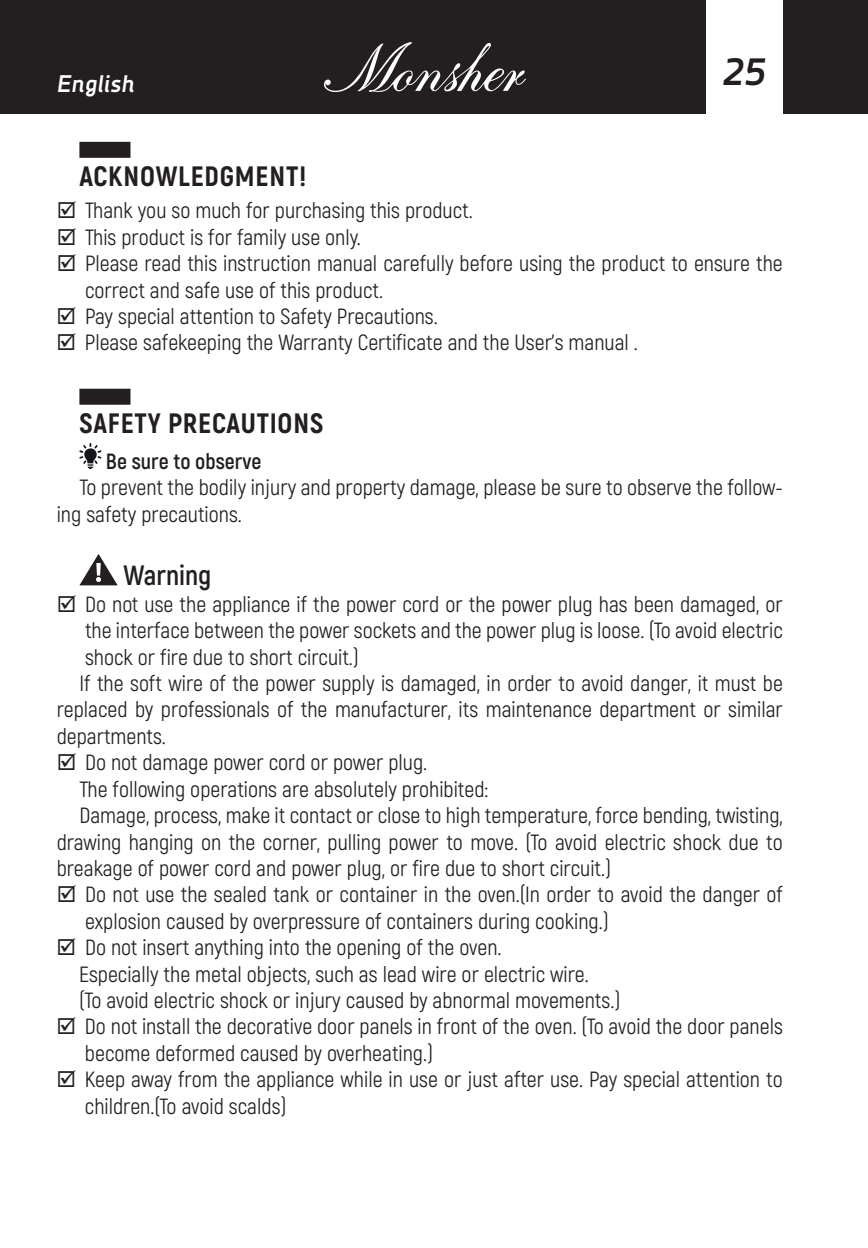
<style>
.page{position:relative;width:868px;height:1248px;background:#fff}
.page>*{position:absolute;margin:0;border:0;box-sizing:border-box;transform-origin:0 0}
.t1{font:italic 700 38px "Decima Nova Pro";color:#231f20}
.t2{font:800 28px "Akrobat";letter-spacing:.03em;color:#231f20}
.t3{font:700 28px "Akrobat";color:#231f20}
.t4{font:italic 700 24px "Decima Nova Pro";color:#fff}
.t5{font:22px/26.4px "Akrobat";color:#231f20}
.t6{font:700 22px "Akrobat";color:#231f20}
</style>
<div class="page">
<div style="left:0;top:0;width:867px;height:113px;background:#231f20"></div>
<div style="left:706px;top:0;width:76px;height:119px;background:#fff"></div>
<svg style="left:323px;top:42px;width:203px;height:50px"></svg>
<div style="left:79px;top:142px;width:51px;height:16px;background:#231f20"></div>
<div style="left:79px;top:388px;width:51px;height:16px;background:#231f20"></div>
<svg style="left:79px;top:443px;width:22px;height:26px"></svg>
<svg style="left:79px;top:554px;width:39px;height:31px"></svg>
<p class="t4" style="left:57px;top:70px;width:79px">English</p>
<h1 class="t1" style="left:722px;top:50px;width:46px">25</h1>
<p class="t2" style="left:79px;top:158px;width:229px">ACKNOWLEDGMENT!</p>
<p class="t5" style="left:85px;top:197px;width:699px">Thank you so much for purchasing this product.<br>This product is for family use only.<br>Please read this instruction manual carefully before using the product to ensure the correct and safe use of this product.<br>Pay special attention to Safety Precautions.<br>Please safekeeping the Warranty Certificate and the User’s manual .</p>
<p class="t2" style="left:79px;top:405px;width:245px">SAFETY PRECAUTIONS</p>
<p class="t6" style="left:106px;top:447px;width:157px">Be sure to observe</p>
<p class="t5" style="left:57px;top:474px;width:727px;text-indent:23px">To prevent the bodily injury and property damage, please be sure to observe the follow&shy;ing safety precautions.</p>
<p class="t3" style="left:124px;top:558px;width:89px">Warning</p>
<p class="t5" style="left:85px;top:591px;width:699px">Do not use the appliance if the power cord or the power plug has been damaged, or</p>
<p class="t5" style="left:85px;top:617px;width:699px">the interface between the power sockets and the power plug is loose. (To avoid electric</p>
<p class="t5" style="left:85px;top:643px;width:275px">shock or fire due to short circuit.)</p>
<p class="t5" style="left:79px;top:670px;width:705px">If the soft wire of the power supply is damaged, in order to avoid danger, it must be</p>
<p class="t5" style="left:57px;top:696px;width:727px">replaced by professionals of the manufacturer, its maintenance department or similar</p>
<p class="t5" style="left:57px;top:723px;width:111px">departments.</p>
<p class="t5" style="left:85px;top:749px;width:343px">Do not damage power cord or power plug.</p>
<p class="t5" style="left:79px;top:775px;width:410px">The following operations are absolutely prohibited:</p>
<p class="t5" style="left:79px;top:802px;width:704px">Damage, process, make it contact or close to high temperature, force bending, twisting,</p>
<p class="t5" style="left:57px;top:828px;width:727px">drawing hanging on the corner, pulling power to move. (To avoid electric shock due to</p>
<p class="t5" style="left:57px;top:855px;width:556px">breakage of power cord and power plug, or fire due to short circuit.)</p>
<p class="t5" style="left:85px;top:881px;width:699px">Do not use the sealed tank or container in the oven.(In order to avoid the danger of</p>
<p class="t5" style="left:85px;top:907px;width:525px">explosion caused by overpressure of containers during cooking.)</p>
<p class="t5" style="left:85px;top:934px;width:418px">Do not insert anything into the opening of the oven.</p>
<p class="t5" style="left:79px;top:960px;width:511px">Especially the metal objects, such as lead wire or electric wire.</p>
<p class="t5" style="left:79px;top:987px;width:542px">(To avoid electric shock or injury caused by abnormal movements.)</p>
<p class="t5" style="left:85px;top:1013px;width:699px">Do not install the decorative door panels in front of the oven. (To avoid the door panels</p>
<p class="t5" style="left:85px;top:1039px;width:350px">become deformed caused by overheating.)</p>
<p class="t5" style="left:85px;top:1066px;width:699px">Keep away from the appliance while in use or just after use. Pay special attention to</p>
<p class="t5" style="left:85px;top:1092px;width:203px">children.(To avoid scalds)</p>
</div>
